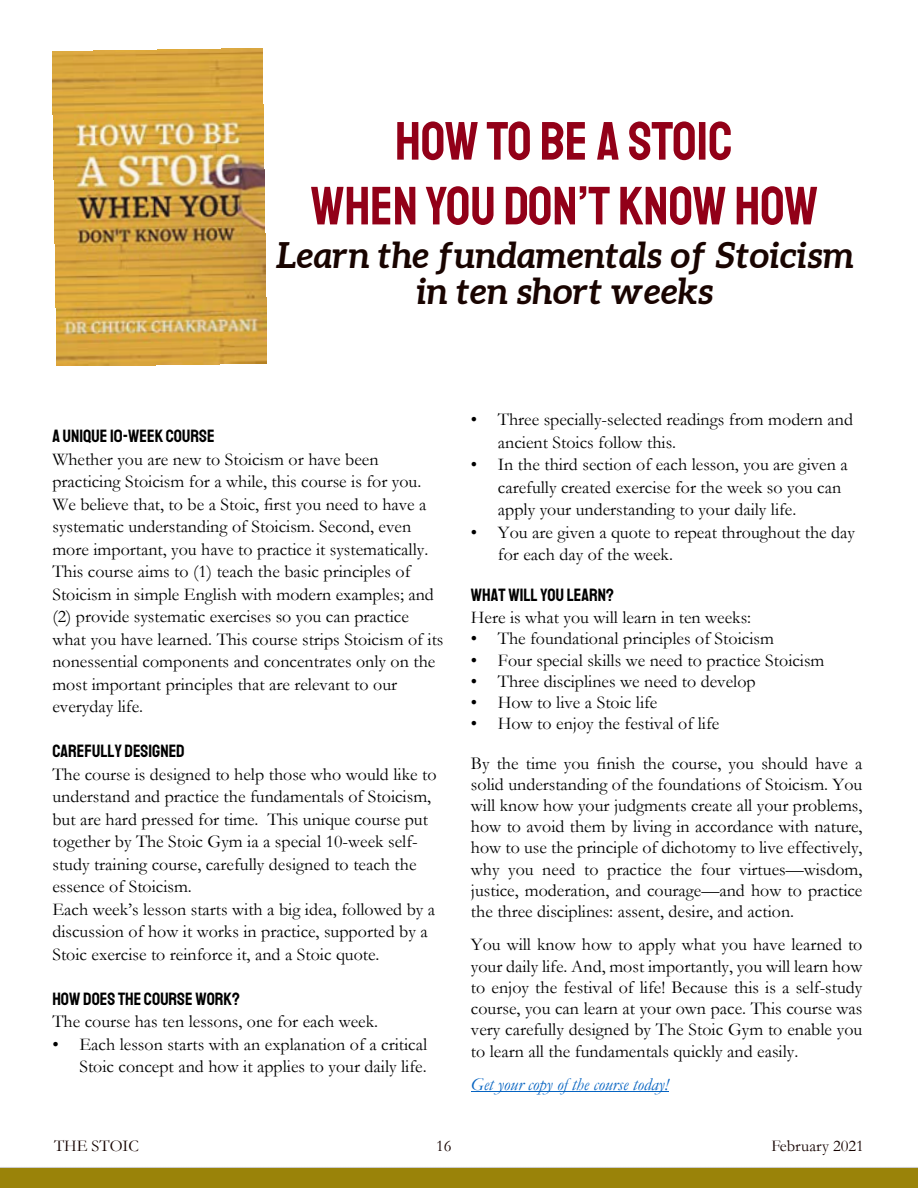
<style>
.page{position:relative;width:918px;height:1188px;background:#fff}
.page>*{position:absolute;margin:0;border:0;box-sizing:border-box;transform-origin:0 0}
.t1{font:54px/64.8px "Staatliches";color:#920018;text-align:center}
.t2{font:italic 700 36px/36px "Aleo";color:#190400;text-align:center}
.t3{font:18px/22.5px "Garamond";color:#000}
.t4{font:18px "Staatliches";color:#000}
.t5{font:italic 18px "Garamond";color:#0563c1}
.t6{font:16.5px "Garamond";color:#160301}
.s1{color:#fff}
.s2{font-family:"Garamond";color:#fff}
</style>
<div class="page">
<div style="left:0;top:1167px;width:918px;height:21px;background:#9a8309"></div>
<hr style="left:471px;top:1091px;width:197px;height:1px;background:#0563c1">
<img style="left:53px;top:49px;width:214px;height:317px">
<h1 class="t1" style="left:311px;top:110px;width:509px">HOW TO BE A STOIC<br>WHEN YOU DON’T KNOW HOW</h1>
<h2 class="t2" style="left:276px;top:239px;width:580px">Learn the fundamentals of Stoicism in ten short weeks</h2>
<p class="t4" style="left:52px;top:425px;width:279px">A UNIQUE 10-WEEK COURSE<span class="s1">he</span><span class="s2">lp those ould l</span></p>
<p class="t3" style="left:52px;top:450px;width:393px">Whether you are new to Stoicism or have been practicing Stoicism for a while, this course is for you.<br>We believe that, to be a Stoic, first you need to have a systematic understanding of Stoicism. Second, even more important, you have to practice it systematically.<br>This course aims to (1) teach the basic principles of Stoicism in simple English with modern examples; and (2) provide systematic exercises so you can practice what you have learned. This course strips Stoicism of its nonessential components and concentrates only on the most important principles that are relevant to our everyday life.</p>
<p class="t4" style="left:52px;top:740px;width:134px">CAREFULLY DESIGNED</p>
<p class="t3" style="left:52px;top:765px;width:386px">The course is designed to help those who would like to understand and practice the fundamentals of Stoicism, but are hard pressed for time. This unique course put together by The Stoic Gym ia a special 10-week self&shy;study training course, carefully designed to teach the essence of Stoicism.<br>Each week’s lesson starts with a big idea, followed by a discussion of how it works in practice, supported by a Stoic exercise to reinforce it, and a Stoic quote.</p>
<p class="t4" style="left:52px;top:988px;width:189px">HOW DOES THE COURSE WORK?</p>
<p class="t3" style="left:52px;top:1013px;width:327px">The course has ten lessons, one for each week.</p>
<p class="t3" style="left:52px;top:1035px;width:376px;text-align:right">• Each lesson starts with an explanation of a critical<br>Stoic concept and how it applies to your daily life.</p>
<p class="t3" style="left:498px;top:410px;width:357px;text-indent:-27px">• Three specially-selected readings from modern and ancient Stoics follow this.</p>
<p class="t3" style="left:498px;top:455px;width:351px;text-indent:-27px">• In the third section of each lesson, you are given a carefully created exercise for the week so you can apply your understanding to your daily life.</p>
<p class="t3" style="left:498px;top:523px;width:359px;text-indent:-27px">• You are given a quote to repeat throughout the day for each day of the week.</p>
<p class="t4" style="left:471px;top:584px;width:145px">WHAT WILL YOU LEARN?</p>
<p class="t3" style="left:471px;top:608px;width:282px">Here is what you will learn in ten weeks:</p>
<p class="t3" style="left:471px;top:630px;width:304px">• The foundational principles of Stoicism</p>
<p class="t3" style="left:471px;top:651px;width:355px">• Four special skills we need to practice Stoicism</p>
<p class="t3" style="left:471px;top:672px;width:286px">• Three disciplines we need to develop</p>
<p class="t3" style="left:471px;top:693px;width:188px">• How to live a Stoic life</p>
<p class="t3" style="left:471px;top:706px;width:393px;line-height:39.2px">• How to enjoy the festival of life<br>By the time you finish the course, you should have a</p>
<p class="t3" style="left:471px;top:776px;width:393px;line-height:21.1px;text-align:justify">solid understanding of the foundations of Stoicism. You will know how your judgments create all your problems, how to avoid them by living in accordance with nature, how to use the principle of dichotomy to live effectively, why you need to practice the four virtues—wisdom, justice, moderation, and courage—and how to practice the three disciplines: assent, desire, and action.</p>
<p class="t3" style="left:471px;top:936px;width:393px;line-height:21.1px;text-align:justify">You will know how to apply what you have learned to your daily life. And, most importantly, you will learn how to enjoy the festival of life! Because this is a self-study course, you can learn at your own pace. This course was very carefully designed by The Stoic Gym to enable you to learn all the fundamentals quickly and easily.</p>
<p class="t5" style="left:471px;top:1078px;width:199px">Get your copy of the course today!</p>
<p class="t6" style="left:54px;top:1141px;width:86px">THE STOIC</p>
<p class="t6" style="left:436px;top:1141px;width:17px">16</p>
<p class="t6" style="left:771px;top:1141px;width:94px">February 2021</p>
</div>
